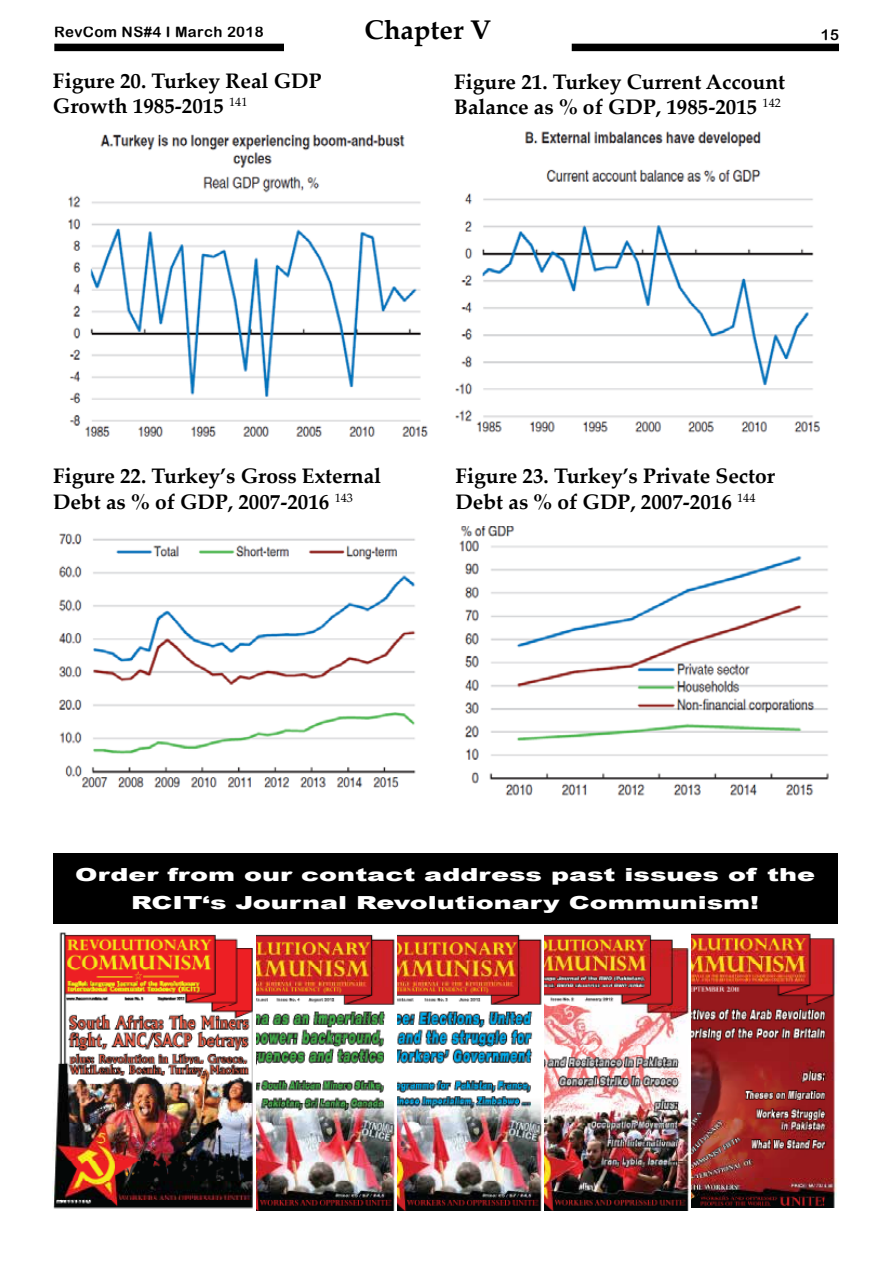
<style>
.page{position:relative;width:893px;height:1263px;background:#fff}
.page>*{position:absolute;margin:0;border:0;box-sizing:border-box;transform-origin:0 0}
.t1{font:700 27px "Palatino Linotype";color:#000}
.t2{font:700 21px/25.5px "Palatino Linotype";color:#000}
.t3{font:900 18px/28.5px "Arial";color:#fff;text-align:center;scale:1.5 1}
.t4{font:15px "Arial Rounded MT Bold";letter-spacing:.025em;color:#000}
</style>
<div class="page">
<div style="left:54px;top:44px;width:785px;height:7px;background:#000"></div>
<div style="left:285px;top:19px;width:286px;height:37px;background:#fff"></div>
<img style="left:691px;top:933px;width:145px;height:274px">
<img style="left:543px;top:934px;width:148px;height:276px">
<img style="left:397px;top:934px;width:146px;height:276px">
<div style="left:53px;top:853px;width:785px;height:70px;background:#000"></div>
<img style="left:256px;top:934px;width:141px;height:276px">
<img style="left:53px;top:932px;width:203px;height:277px">
<img style="left:68px;top:134px;width:360px;height:303px">
<img style="left:456px;top:131px;width:365px;height:302px">
<img style="left:58px;top:533px;width:358px;height:255px">
<img style="left:459px;top:527px;width:370px;height:269px">
<p class="t4" style="left:54px;top:23px;width:211px">RevCom NS#4 I March 2018</p>
<p class="t1" style="left:365px;top:11px;width:128px">Chapter V</p>
<p class="t4" style="left:821px;top:26px;width:20px">15</p>
<p class="t2" style="left:53px;top:67px;width:270px">Figure 20. Turkey Real GDP<br>Growth 1985-2015 <sup>141</sup></p>
<p class="t2" style="left:454px;top:68px;width:332px">Figure 21. Turkey Current Account<br>Balance as % of GDP, 1985-2015 <sup>142</sup></p>
<p class="t2" style="left:53px;top:463px;width:330px">Figure 22. Turkey’s Gross External<br>Debt as % of GDP, 2007-2016 <sup>143</sup></p>
<p class="t2" style="left:455px;top:462px;width:321px">Figure 23. Turkey’s Private Sector<br>Debt as % of GDP, 2007-2016 <sup>144</sup></p>
<p class="t3" style="left:75px;top:859px;width:495px">Order from our contact address past issues of the<br>RCIT‘s Journal Revolutionary Communism!</p>
</div>
